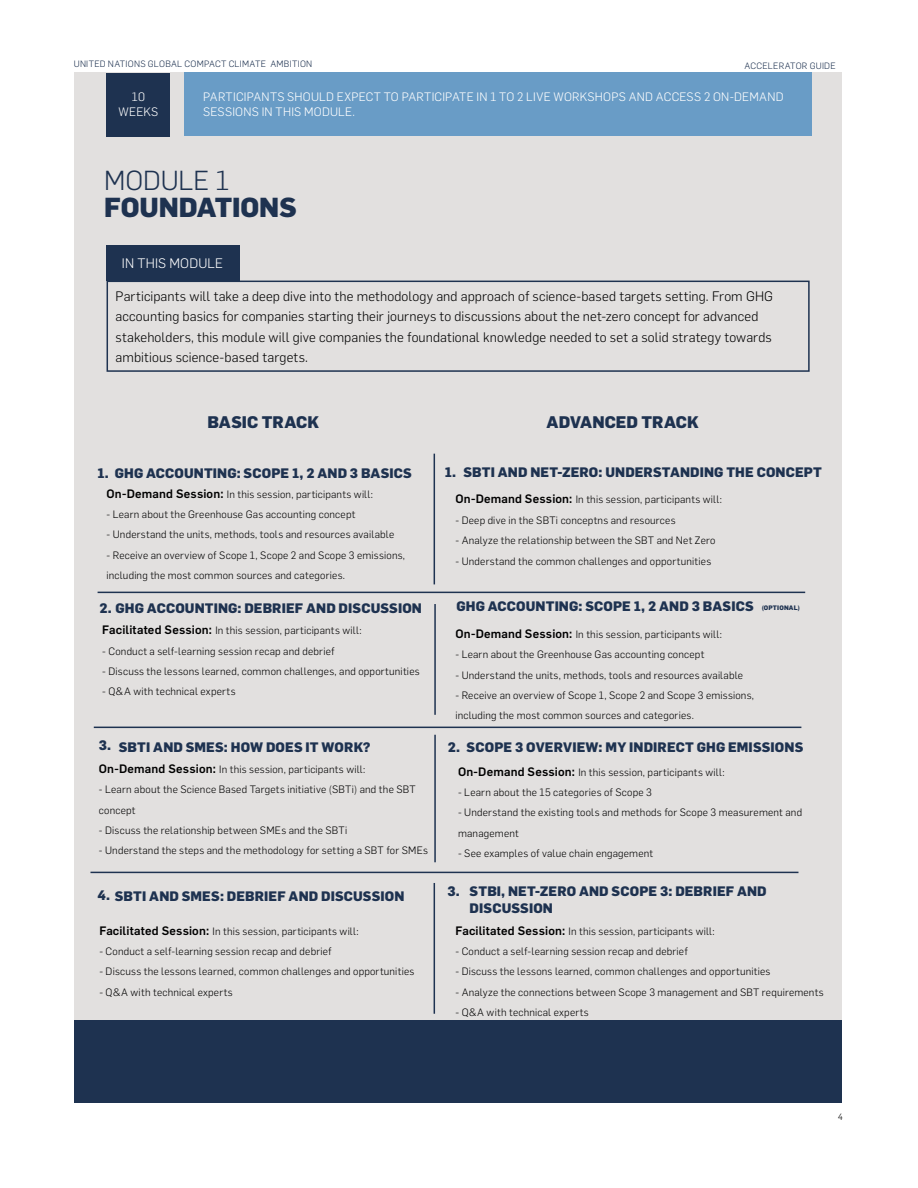
<style>
.page{position:relative;width:918px;height:1188px;background:#fff}
.page>*{position:absolute;margin:0;border:0;box-sizing:border-box;transform-origin:0 0}
.t1{font:800 27px "Flama";letter-spacing:-.005em;color:#1e3250}
.t2{font:300 27px "Flama";letter-spacing:-.005em;color:#1e3250}
.t3{font:800 16.5px "Flama";color:#1e3250}
.t4{font:300 13.5px/20.4px "Flama";letter-spacing:.01em;color:#000}
.t5{font:800 13.5px/17.4px "Flama";letter-spacing:.01em;color:#1e3250}
.t6{font:300 13.5px "Flama";letter-spacing:.015em;color:#fff}
.t7{font:300 12px/14.4px "Flama";letter-spacing:.02em;color:#fff;text-align:center}
.t8{font:300 10.5px/20.4px "Flama";letter-spacing:.02em;color:#000}
.t9{font:300 9px "Flama";letter-spacing:.03em;color:#1e3250}
.t10{font:300 9px "Flama";color:#000}
.s1{font-weight:500;font-size:12px}
.s2{font-size:6.3px}
</style>
<div class="page">
<div style="left:74px;top:72px;width:768px;height:1031px;background:#e2e0df"></div>
<div style="left:107px;top:73px;width:63px;height:64px;background:#1e3250"></div>
<div style="left:184px;top:72px;width:628px;height:64px;background:#699cc6"></div>
<hr style="left:98px;top:592px;width:707px;height:1px;background:#1e3250">
<hr style="left:94px;top:727px;width:707px;height:1px;background:#1e3250">
<hr style="left:90px;top:872px;width:708px;height:1px;background:#1e3250">
<div style="left:107px;top:281px;width:703px;height:91px;border:2px solid #1e3250"></div>
<div style="left:107px;top:245px;width:133px;height:35px;background:#1e3250"></div>
<hr style="left:434px;top:454px;width:1px;height:130px;background:#1e3250">
<hr style="left:434px;top:604px;width:2px;height:111px;background:#1e3250">
<hr style="left:434px;top:735px;width:2px;height:127px;background:#1e3250">
<hr style="left:434px;top:883px;width:1px;height:131px;background:#1e3250">
<div style="left:74px;top:1020px;width:768px;height:83px;background:#1e3250"></div>
<p class="t9" style="left:74px;top:58px;width:240px">UNITED NATIONS GLOBAL COMPACT CLIMATE AMBITION</p>
<p class="t9" style="left:744px;top:59px;width:93px">ACCELERATOR GUIDE</p>
<p class="t7" style="left:119px;top:89px;width:41px">10<br>WEEKS</p>
<p class="t7" style="left:203px;top:89px;width:582px;text-align:left">PARTICIPANTS SHOULD EXPECT TO PARTICIPATE IN 1 TO 2 LIVE WORKSHOPS AND ACCESS 2 ON-DEMAND<br>SESSIONS IN THIS MODULE.</p>
<h1 class="t2" style="left:104px;top:162px;width:126px">MODULE 1</h1>
<h1 class="t1" style="left:104px;top:187px;width:194px">FOUNDATIONS</h1>
<p class="t6" style="left:122px;top:254px;width:103px">IN THIS MODULE</p>
<p class="t4" style="left:116px;top:285px;width:659px">Participants will take a deep dive into the methodology and approach of science-based targets setting. From GHG accounting basics for companies starting their journeys to discussions about the net-zero concept for advanced stakeholders, this module will give companies the foundational knowledge needed to set a solid strategy towards ambitious science-based targets.</p>
<h2 class="t3" style="left:207px;top:410px;width:113px">BASIC TRACK</h2>
<h2 class="t3" style="left:547px;top:410px;width:154px">ADVANCED TRACK</h2>
<p class="t5" style="left:463px;top:462px;width:360px">SBTI AND NET-ZERO: UNDERSTANDING THE CONCEPT</p>
<p class="t8" style="left:455px;top:489px;width:268px"><span class="s1">On-Demand Session:</span> In this session, participants will:</p>
<p class="t8" style="left:455px;top:509px;width:222px">- Deep dive in the SBTi conceptns and resources</p>
<p class="t8" style="left:455px;top:530px;width:262px">- Analyze the relationship between the SBT and Net Zero</p>
<p class="t8" style="left:455px;top:550px;width:257px">- Understand the common challenges and opportunities</p>
<p class="t5" style="left:445px;top:462px;width:13px">1.</p>
<p class="t5" style="left:98px;top:464px;width:316px">1. GHG ACCOUNTING: SCOPE 1, 2 AND 3 BASICS</p>
<p class="t8" style="left:107px;top:483px;width:268px"><span class="s1">On-Demand Session:</span> In this session, participants will:</p>
<p class="t8" style="left:107px;top:504px;width:250px">- Learn about the Greenhouse Gas accounting concept</p>
<p class="t8" style="left:107px;top:524px;width:289px">- Understand the units, methods, tools and resources available</p>
<p class="t8" style="left:107px;top:544px;width:300px">- Receive an overview of Scope 1, Scope 2 and Scope 3 emissions, including the most common sources and categories.</p>
<p class="t5" style="left:99px;top:598px;width:324px">2. GHG ACCOUNTING: DEBRIEF AND DISCUSSION</p>
<p class="t8" style="left:102px;top:620px;width:261px"><span class="s1">Facilitated Session:</span> In this session, participants will:</p>
<p class="t8" style="left:102px;top:640px;width:234px">- Conduct a self-learning session recap and debrief</p>
<p class="t8" style="left:102px;top:660px;width:319px">- Discuss the lessons learned, common challenges, and opportunities</p>
<p class="t8" style="left:102px;top:681px;width:135px">- Q&amp;A with technical experts</p>
<p class="t5" style="left:457px;top:597px;width:345px">GHG ACCOUNTING: SCOPE 1, 2 AND 3 BASICS <span class="s2">(OPTIONAL)</span></p>
<p class="t8" style="left:455px;top:623px;width:268px"><span class="s1">On-Demand Session:</span> In this session, participants will:</p>
<p class="t8" style="left:455px;top:644px;width:250px">- Learn about the Greenhouse Gas accounting concept</p>
<p class="t8" style="left:455px;top:664px;width:289px">- Understand the units, methods, tools and resources available</p>
<p class="t8" style="left:455px;top:684px;width:300px">- Receive an overview of Scope 1, Scope 2 and Scope 3 emissions, including the most common sources and categories.</p>
<p class="t5" style="left:99px;top:736px;width:14px">3.</p>
<p class="t5" style="left:119px;top:737px;width:253px">SBTI AND SMES: HOW DOES IT WORK?</p>
<p class="t8" style="left:99px;top:758px;width:268px"><span class="s1">On-Demand Session:</span> In this session, participants will:</p>
<p class="t8" style="left:99px;top:779px;width:318px">- Learn about the Science Based Targets initiative (SBTi) and the SBT concept</p>
<p class="t8" style="left:99px;top:819px;width:250px">- Discuss the relationship between SMEs and the SBTi</p>
<p class="t8" style="left:99px;top:840px;width:331px">- Understand the steps and the methodology for setting a SBT for SMEs</p>
<p class="t5" style="left:98px;top:885px;width:14px">4.</p>
<p class="t5" style="left:115px;top:887px;width:291px">SBTI AND SMES: DEBRIEF AND DISCUSSION</p>
<p class="t5" style="left:448px;top:737px;width:357px">2. SCOPE 3 OVERVIEW: MY INDIRECT GHG EMISSIONS</p>
<p class="t8" style="left:458px;top:761px;width:268px"><span class="s1">On-Demand Session:</span> In this session, participants will:</p>
<p class="t8" style="left:458px;top:782px;width:195px">- Learn about the 15 categories of Scope 3</p>
<p class="t8" style="left:458px;top:802px;width:346px">- Understand the existing tools and methods for Scope 3 measurement and management</p>
<p class="t8" style="left:458px;top:843px;width:197px">- See examples of value chain engagement</p>
<p class="t5" style="left:470px;top:881px;width:299px">STBI, NET-ZERO AND SCOPE 3: DEBRIEF AND<br>DISCUSSION</p>
<p class="t5" style="left:448px;top:881px;width:14px">3.</p>
<p class="t8" style="left:99px;top:920px;width:261px"><span class="s1">Facilitated Session:</span> In this session, participants will:</p>
<p class="t8" style="left:99px;top:941px;width:234px">- Conduct a self-learning session recap and debrief</p>
<p class="t8" style="left:99px;top:961px;width:317px">- Discuss the lessons learned, common challenges and opportunities</p>
<p class="t8" style="left:99px;top:981px;width:135px">- Q&amp;A with technical experts</p>
<p class="t8" style="left:455px;top:920px;width:261px"><span class="s1">Facilitated Session:</span> In this session, participants will:</p>
<p class="t8" style="left:455px;top:941px;width:234px">- Conduct a self-learning session recap and debrief</p>
<p class="t8" style="left:455px;top:961px;width:317px">- Discuss the lessons learned, common challenges and opportunities</p>
<p class="t8" style="left:455px;top:981px;width:370px">- Analyze the connections between Scope 3 management and SBT requirements</p>
<p class="t8" style="left:455px;top:1002px;width:135px">- Q&amp;A with technical experts</p>
<p class="t10" style="left:838px;top:1111px;width:7px">4</p>
</div>
